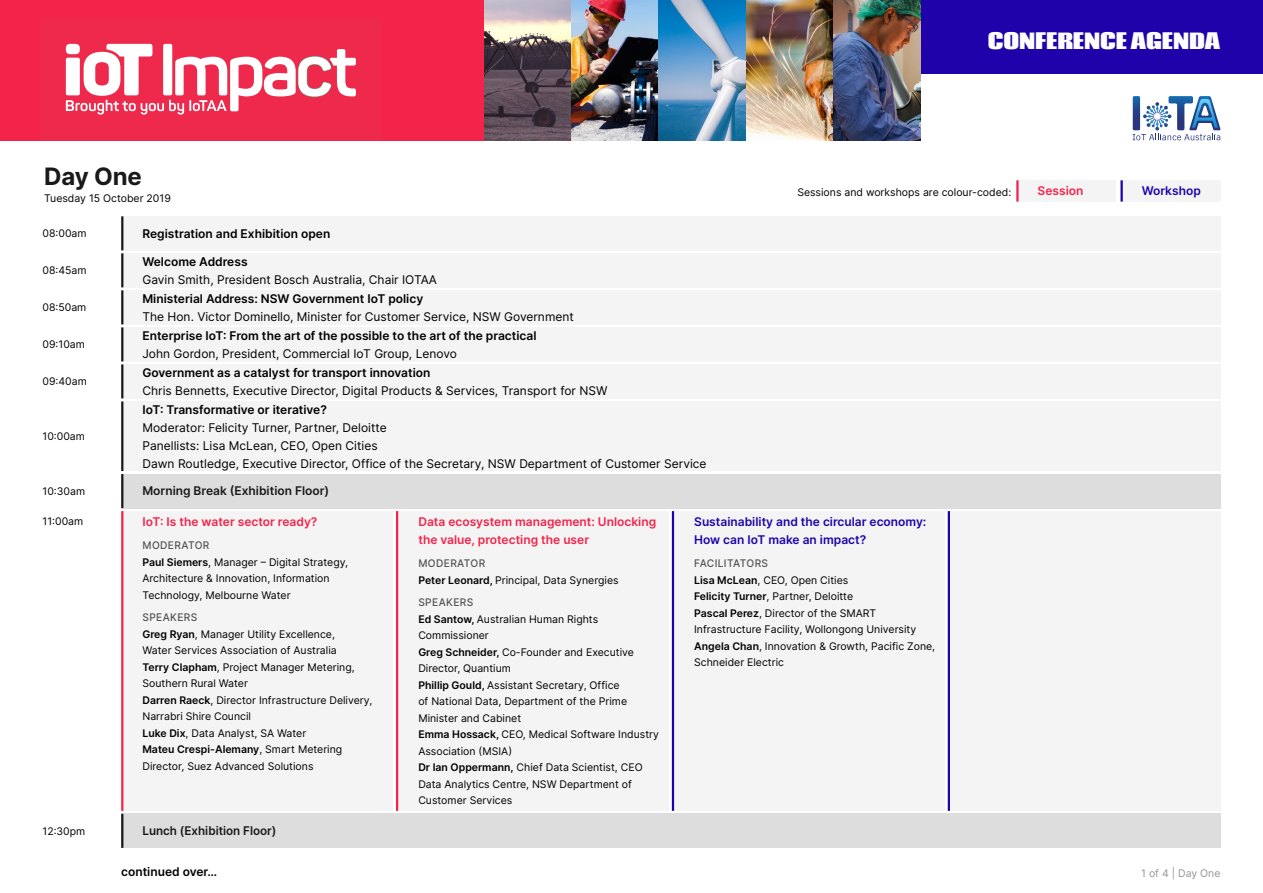
<style>
.page{position:relative;width:1263px;height:893px;background:#fff}
.page>*{position:absolute;margin:0;border:0;box-sizing:border-box;transform-origin:0 0}
.t1{font:700 24px "Inter";letter-spacing:-.005em;color:#191919}
.t2{font:800 21px "Coda";letter-spacing:-.005em;color:#fff}
.t3{font:12px/18px "Inter";color:#000}
.t4{font:600 12px "Inter";color:#000}
.t5{font:600 12px/18px "Inter";color:#f4234a}
.t6{font:600 12px/18px "Inter";color:#2002aa}
.t7{font:600 12px "Inter";color:#191919}
.t8{font:10.5px/16.5px "Inter";color:#000}
.t9{font:10.5px "Inter";color:#939598}
.s1{font-weight:500;color:#535353}
.s2{font-weight:600}
</style>
<div class="page">
<div style="left:0;top:0;width:921px;height:140px;background:#f4234a"></div>
<div style="left:921px;top:0;width:342px;height:83px;background:#2002aa"></div>
<div style="left:40px;top:18px;width:342px;height:122px;background:#ee294c"></div>
<svg style="left:66px;top:44px;width:290px;height:71px"></svg>
<div style="left:121px;top:216px;width:1099px;height:34px;background:#f4f4f4"></div>
<div style="left:121px;top:253px;width:1099px;height:34px;background:#f4f4f4"></div>
<div style="left:121px;top:290px;width:1099px;height:34px;background:#f4f4f4"></div>
<div style="left:121px;top:327px;width:1099px;height:34px;background:#f4f4f4"></div>
<div style="left:121px;top:364px;width:1099px;height:34px;background:#f4f4f4"></div>
<div style="left:121px;top:474px;width:1099px;height:34px;background:#ddd"></div>
<div style="left:121px;top:814px;width:1099px;height:34px;background:#ddd"></div>
<div style="left:121px;top:511px;width:272px;height:300px;background:#f4f4f4"></div>
<div style="left:397px;top:511px;width:272px;height:300px;background:#f4f4f4"></div>
<div style="left:673px;top:511px;width:271px;height:300px;background:#f4f4f4"></div>
<div style="left:949px;top:511px;width:271px;height:300px;background:#f4f4f4"></div>
<hr style="left:121px;top:511px;width:2px;height:300px;background:#f4234a">
<hr style="left:396px;top:511px;width:2px;height:300px;background:#f4234a">
<hr style="left:672px;top:511px;width:2px;height:300px;background:#2002aa">
<hr style="left:948px;top:511px;width:2px;height:300px;background:#2002aa">
<hr style="left:121px;top:216px;width:2px;height:34px;background:#191919">
<hr style="left:121px;top:253px;width:2px;height:34px;background:#191919">
<hr style="left:121px;top:290px;width:2px;height:34px;background:#191919">
<hr style="left:121px;top:327px;width:2px;height:34px;background:#191919">
<hr style="left:121px;top:364px;width:2px;height:34px;background:#191919">
<hr style="left:121px;top:474px;width:2px;height:34px;background:#191919">
<hr style="left:121px;top:814px;width:2px;height:34px;background:#191919">
<div style="left:1016px;top:180px;width:100px;height:22px;background:#f4f4f4"></div>
<div style="left:1120px;top:180px;width:100px;height:22px;background:#f4f4f4"></div>
<hr style="left:1120px;top:180px;width:3px;height:22px;background:#2002aa">
<hr style="left:1016px;top:180px;width:2px;height:22px;background:#f4234a">
<div style="left:921px;top:74px;width:342px;height:98px;background:#fff"></div>
<svg style="left:1133px;top:96px;width:87px;height:44px"></svg>
<img style="left:484px;top:0;width:87px;height:140px">
<img style="left:571px;top:0;width:88px;height:140px">
<svg style="left:659px;top:0;width:87px;height:140px;background:#659ec6"></svg>
<img style="left:746px;top:0;width:87px;height:140px">
<img style="left:833px;top:0;width:88px;height:140px">
<div style="left:121px;top:401px;width:1099px;height:70px;background:#f4f4f4"></div>
<hr style="left:121px;top:401px;width:2px;height:70px;background:#191919">
<h1 class="t1" style="left:44px;top:159px;width:99px">Day One</h1>
<p class="t8" style="left:44px;top:189px;width:128px">Tuesday 15 October 2019</p>
<p class="t8" style="left:43px;top:225px;width:46px">08:00am</p>
<p class="t8" style="left:43px;top:262px;width:46px">08:45am</p>
<p class="t8" style="left:43px;top:299px;width:45px">08:50am</p>
<p class="t8" style="left:43px;top:336px;width:44px">09:10am</p>
<p class="t8" style="left:43px;top:373px;width:46px">09:40am</p>
<p class="t4" style="left:142px;top:225px;width:189px">Registration and Exhibition open</p>
<p class="t4" style="left:142px;top:253px;width:107px">Welcome Address</p>
<p class="t3" style="left:142px;top:270px;width:296px">Gavin Smith, President Bosch Australia, Chair IOTAA</p>
<p class="t4" style="left:142px;top:290px;width:282px">Ministerial Address: NSW Government IoT policy</p>
<p class="t3" style="left:142px;top:307px;width:433px">The Hon. Victor Dominello, Minister for Customer Service, NSW Government</p>
<p class="t4" style="left:142px;top:327px;width:396px">Enterprise IoT: From the art of the possible to the art of the practical</p>
<p class="t3" style="left:142px;top:344px;width:316px">John Gordon, President, Commercial IoT Group, Lenovo</p>
<p class="t4" style="left:142px;top:364px;width:290px">Government as a catalyst for transport innovation</p>
<p class="t3" style="left:142px;top:381px;width:466px">Chris Bennetts, Executive Director, Digital Products &amp; Services, Transport for NSW</p>
<p class="t8" style="left:43px;top:427px;width:44px">10:00am</p>
<p class="t8" style="left:43px;top:482px;width:44px">10:30am</p>
<p class="t4" style="left:142px;top:400px;width:186px">IoT: Transformative or iterative?</p>
<p class="t3" style="left:142px;top:418px;width:566px">Moderator: Felicity Turner, Partner, Deloitte<br>Panellists: Lisa McLean, CEO, Open Cities<br>Dawn Routledge, Executive Director, Office of the Secretary, NSW Department of Customer Service</p>
<p class="t7" style="left:142px;top:482px;width:188px">Morning Break (Exhibition Floor)</p>
<h2 class="t2" style="left:988px;top:25px;width:234px">CONFERENCE AGENDA</h2>
<p class="t8" style="left:797px;top:183px;width:215px">Sessions and workshops are colour-coded:</p>
<p class="t5" style="left:1037px;top:181px;width:47px">Session</p>
<p class="t6" style="left:1142px;top:181px;width:61px">Workshop</p>
<p class="t8" style="left:43px;top:512px;width:42px">11:00am</p>
<p class="t8" style="left:43px;top:822px;width:44px">12:30pm</p>
<p class="t5" style="left:142px;top:512px;width:176px">IoT: Is the water sector ready?</p>
<p class="t8" style="left:142px;top:536px;width:207px"><span class="s1">MODERATOR<br></span><span class="s2">Paul Siemers</span>, Manager – Digital Strategy,<br>Architecture &amp; Innovation, Information<br>Technology, Melbourne Water</p>
<p class="t8" style="left:142px;top:609px;width:231px"><span class="s1">SPEAKERS<br></span><span class="s2">Greg Ryan</span>, Manager Utility Excellence,<br>Water Services Association of Australia<br><span class="s2">Terry Clapham</span>, Project Manager Metering, Southern Rural Water<br><span class="s2">Darren Raeck</span>, Director Infrastructure Delivery, Narrabri Shire Council<br><span class="s2">Luke Dix</span>, Data Analyst, SA Water<br><span class="s2">Mateu Crespi-Alemany</span>, Smart Metering Director, Suez Advanced Solutions</p>
<p class="t7" style="left:142px;top:822px;width:135px">Lunch (Exhibition Floor)</p>
<p class="t5" style="left:418px;top:512px;width:239px">Data ecosystem management: Unlocking the value, protecting the user</p>
<p class="t8" style="left:418px;top:554px;width:202px"><span class="s1">MODERATOR<br></span><span class="s2">Peter Leonard,</span> Principal, Data Synergies</p>
<p class="t8" style="left:418px;top:594px;width:242px"><span class="s1">SPEAKERS<br></span><span class="s2">Ed Santow,</span> Australian Human Rights<br>Commissioner<br><span class="s2">Greg Schneider,</span> Co-Founder and Executive<br>Director, Quantium<br><span class="s2">Phillip Gould,</span> Assistant Secretary, Office<br>of National Data, Department of the Prime<br>Minister and Cabinet<br><span class="s2">Emma Hossack,</span> CEO, Medical Software Industry<br>Association (MSIA)<br><span class="s2">Dr Ian Oppermann,</span> Chief Data Scientist, CEO<br>Data Analytics Centre, NSW Department of<br>Customer Services</p>
<p class="t6" style="left:694px;top:512px;width:234px">Sustainability and the circular economy:<br>How can IoT make an impact?</p>
<p class="t8" style="left:694px;top:554px;width:242px"><span class="s1">FACILITATORS<br></span><span class="s2">Lisa McLean</span>, CEO, Open Cities<br><span class="s2">Felicity Turner</span>, Partner, Deloitte<br><span class="s2">Pascal Perez</span>, Director of the SMART Infrastructure Facility, Wollongong University <span class="s2">Angela Chan</span>, Innovation &amp; Growth, Pacific Zone, Schneider Electric</p>
<p class="t4" style="left:121px;top:862px;width:98px">continued over…</p>
<p class="t9" style="left:1141px;top:865px;width:81px">1 of 4 | Day One</p>
</div>
